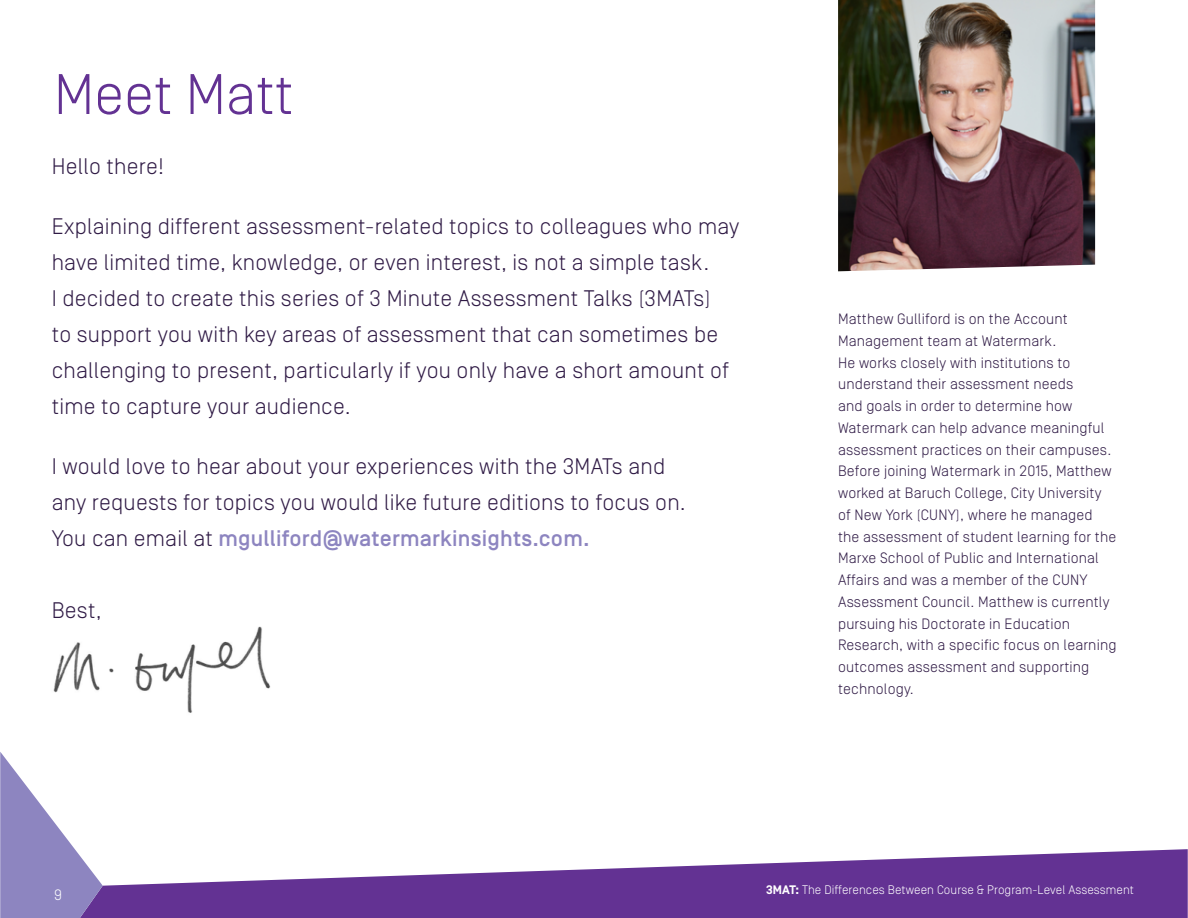
<style>
.page{position:relative;width:1188px;height:918px;background:#fff}
.page>*{position:absolute;margin:0;border:0;box-sizing:border-box;transform-origin:0 0}
.t1{font:300 57px "Simplon Norm";color:#633293}
.t2{font:300 22.5px/36px "Simplon Norm";letter-spacing:.01em;color:#2f1a45}
.t3{font:300 15px/21.8px "Simplon Norm";letter-spacing:.01em;color:#2f1a45}
.t4{font:300 15px "Simplon Norm";color:#fff}
.t5{font:300 12.3px "Simplon Norm";letter-spacing:.005em;color:#fff}
.s1{font-weight:500;color:#8d85c0}
.s2{font-weight:700}
</style>
<div class="page">
<img style="left:53px;top:626px;width:218px;height:87px">
<img style="left:838px;top:0;width:257px;height:271px">
<svg style="left:103px;top:849px;width:1085px;height:69px;fill:#633293"></svg>
<svg style="left:0;top:752px;width:103px;height:166px"></svg>
<h1 class="t1" style="left:54px;top:64px;width:241px">Meet Matt</h1>
<h2 class="t2" style="left:52px;top:149px;width:114px">Hello there!</h2>
<p class="t2" style="left:52px;top:209px;width:689px">Explaining different assessment-related topics to colleagues who may have limited time, knowledge, or even interest, is not a simple task.<br>I decided to create this series of 3 Minute Assessment Talks (3MATs)<br>to support you with key areas of assessment that can sometimes be challenging to present, particularly if you only have a short amount of time to capture your audience.</p>
<h2 class="t2" style="left:52px;top:449px;width:636px">I would love to hear about your experiences with the 3MATs and any requests for topics you would like future editions to focus on.<br>You can email at <span class="s1">mgulliford@watermarkinsights.com.</span></h2>
<h2 class="t2" style="left:52px;top:593px;width:51px">Best,</h2>
<p class="t3" style="left:838px;top:308px;width:280px">Matthew Gulliford is on the Account Management team at Watermark.<br>He works closely with institutions to understand their assessment needs<br>and goals in order to determine how Watermark can help advance meaningful assessment practices on their campuses.<br>Before joining Watermark in 2015, Matthew worked at Baruch College, City University of New York (CUNY), where he managed the assessment of student learning for the Marxe School of Public and International Affairs and was a member of the CUNY Assessment Council. Matthew is currently pursuing his Doctorate in Education Research, with a specific focus on learning outcomes assessment and supporting technology.</p>
<p class="t4" style="left:54px;top:887px;width:9px">9</p>
<p class="t5" style="left:766px;top:883px;width:369px"><span class="s2">3MAT:</span> The Differences Between Course &amp; Program-Level Assessment</p>
</div>
